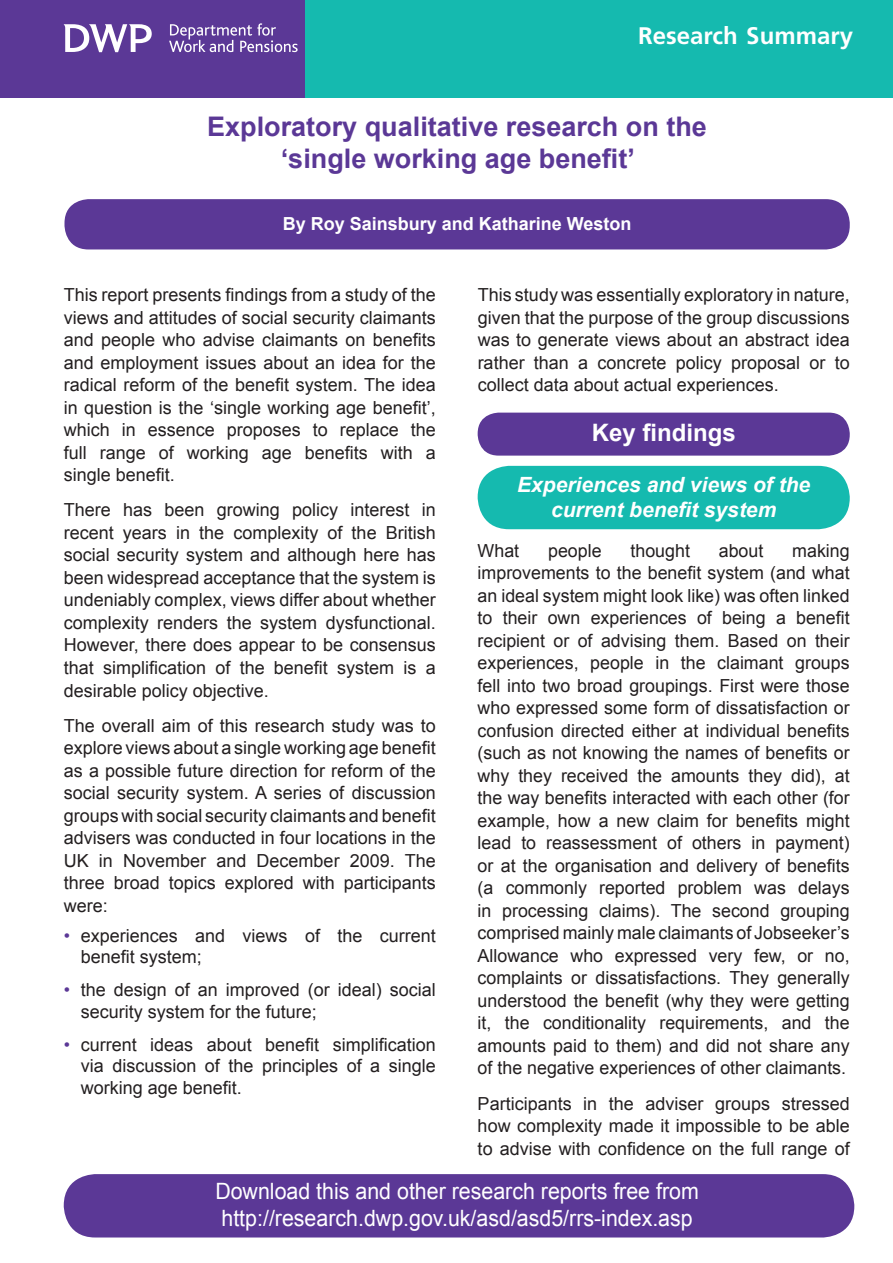
<style>
.page{position:relative;width:893px;height:1263px;background:#fff}
.page>*{position:absolute;margin:0;border:0;box-sizing:border-box;transform-origin:0 0}
.t1{font:700 27px/32.4px "Arial";color:#5b3896;text-align:center}
.t2{font:700 24px "Frutiger LT";color:#fff}
.t3{font:700 24px "Arial";color:#fff}
.t4{font:22.5px/27px "Arial";color:#fff;scale:.95 1}
.t5{font:italic 700 21px/25.2px "Arial";color:#fff;text-align:center}
.t6{font:18px/22.5px "Arial";color:#231f20;text-align:justify}
.t7{font:700 18px "Arial";color:#fff}
.s1{color:#5b3896}
</style>
<div class="page">
<div style="left:276px;top:0;width:617px;height:98px;background:#15baaf"></div>
<div style="left:0;top:0;width:305px;height:98px;background:#5b3896"></div>
<svg style="left:169px;top:23px;width:129px;height:29px"></svg>
<svg style="left:64px;top:24px;width:88px;height:28px"></svg>
<div style="left:478px;top:466px;width:372px;height:63px;background:#15baaf;border-radius:32px"></div>
<div style="left:478px;top:413px;width:372px;height:43px;background:#5b3896;border-radius:21px"></div>
<div style="left:65px;top:199px;width:785px;height:50px;background:#5b3896;border-radius:24px"></div>
<div style="left:64px;top:1174px;width:790px;height:63px;background:#5b3896;border-radius:32px"></div>
<h2 class="t2" style="left:638px;top:26px;width:216px">Research Summary</h2>
<h1 class="t1" style="left:207px;top:112px;width:501px">Exploratory qualitative research on the ‘single working age benefit’</h1>
<p class="t7" style="left:283px;top:217px;width:350px">By Roy Sainsbury and Katharine Weston</p>
<p class="t6" style="left:64px;top:284px;width:374px">This report presents findings from a study of the views and attitudes of social security claimants and people who advise claimants on benefits and employment issues about an idea for the radical reform of the benefit system. The idea in question is the ‘single working age benefit’, which in essence proposes to replace the full range of working age benefits with a single benefit.</p>
<p class="t6" style="left:64px;top:499px;width:374px">There has been growing policy interest in recent years in the complexity of the British social security system and although here has been widespread acceptance that the system is undeniably complex, views differ about whether complexity renders the system dysfunctional.<br>However, there does appear to be consensus that simplification of the benefit system is a desirable policy objective.</p>
<p class="t6" style="left:64px;top:714px;width:374px">The overall aim of this research study was to explore views about a single working age benefit as a possible future direction for reform of the social security system. A series of discussion groups with social security claimants and benefit advisers was conducted in four locations in the UK in November and December 2009. The three broad topics explored with participants were:</p>
<p class="t6" style="left:81px;top:926px;width:357px;line-height:21.6px;text-indent:-17px"><span class="s1">•</span> experiences and views of the current benefit system;</p>
<p class="t6" style="left:81px;top:981px;width:356px;line-height:21.6px;text-indent:-17px"><span class="s1">•</span> the design of an improved (or ideal) social security system for the future;</p>
<p class="t6" style="left:81px;top:1034px;width:356px;line-height:21.6px;text-indent:-17px"><span class="s1">•</span> current ideas about benefit simplification via discussion of the principles of a single working age benefit.</p>
<p class="t6" style="left:478px;top:284px;width:374px">This study was essentially exploratory in nature, given that the purpose of the group discussions was to generate views about an abstract idea rather than a concrete policy proposal or to collect data about actual experiences.</p>
<h2 class="t3" style="left:592px;top:417px;width:146px">Key findings</h2>
<p class="t5" style="left:517px;top:474px;width:294px">Experiences and views of the current benefit system</p>
<p class="t6" style="left:478px;top:541px;width:43px">What</p>
<p class="t6" style="left:548px;top:541px;width:55px">people</p>
<p class="t6" style="left:630px;top:541px;width:61px">thought</p>
<p class="t6" style="left:719px;top:541px;width:46px">about</p>
<p class="t6" style="left:478px;top:541px;width:374px;text-indent:315px">making improvements to the benefit system (and what an ideal system might look like) was often linked to their own experiences of being a benefit recipient or of advising them. Based on their experiences, people in the claimant groups fell into two broad groupings. First were those who expressed some form of dissatisfaction or confusion directed either at individual benefits (such as not knowing the names of benefits or why they received the amounts they did), at the way benefits interacted with each other (for example, how a new claim for benefits might lead to reassessment of others in payment) or at the organisation and delivery of benefits (a commonly reported problem was delays in processing claims). The second grouping comprised mainly male claimants of Jobseeker’s Allowance who expressed very few, or no, complaints or dissatisfactions. They generally understood the benefit (why they were getting it, the conditionality requirements, and the amounts paid to them) and did not share any of the negative experiences of other claimants.</p>
<p class="t6" style="left:478px;top:1093px;width:374px">Participants in the adviser groups stressed how complexity made it impossible to be able to advise with confidence on the full range of</p>
<p class="t4" style="left:215px;top:1179px;width:510px">Download this and other research reports free from http://research.dwp.gov.uk/asd/asd5/rrs-index.asp</p>
</div>
